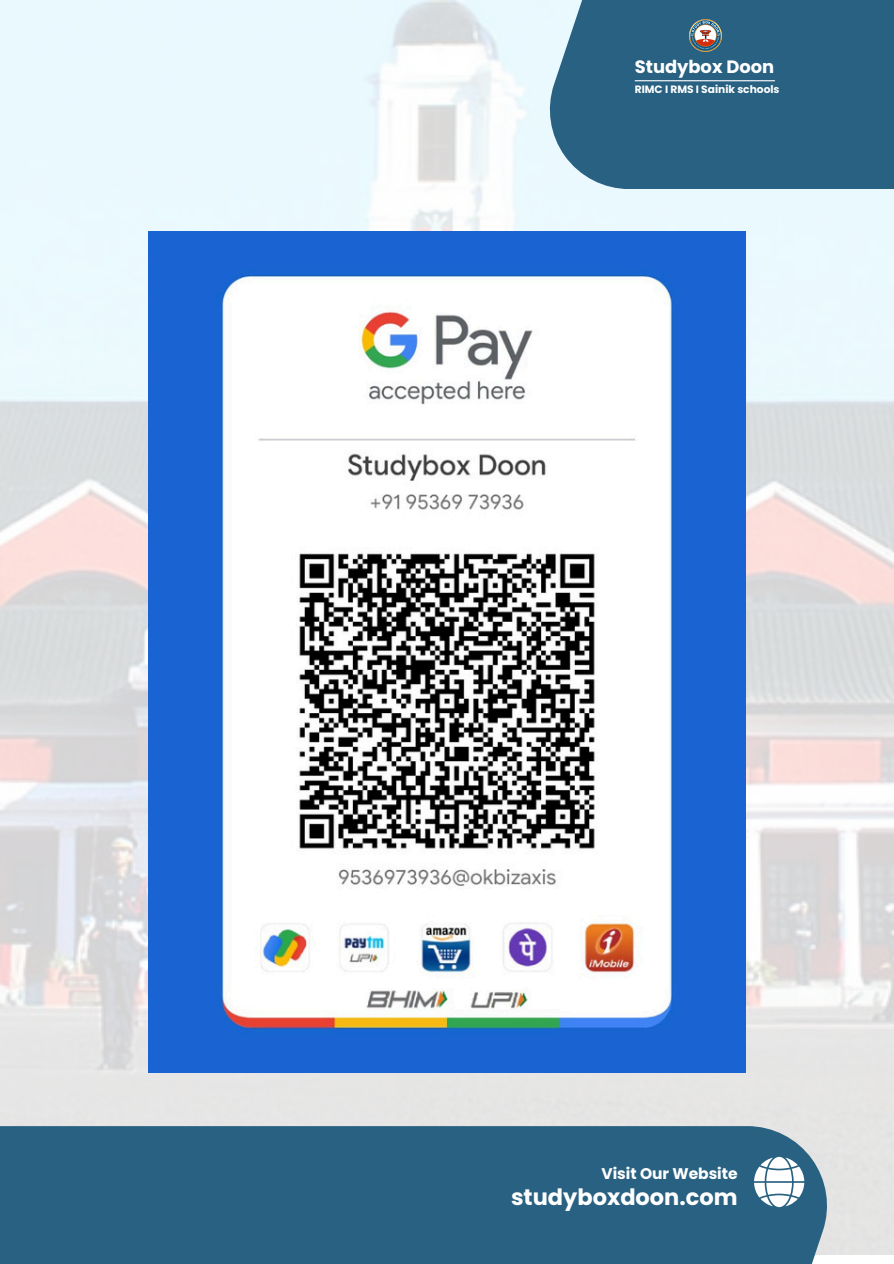
<style>
.page{position:relative;width:894px;height:1264px;background:#fff}
.page>*{position:absolute;margin:0;border:0;box-sizing:border-box;transform-origin:0 0}
.t1{font:700 22.5px "Poppins";color:#fff}
.t2{font:700 17.85px "Poppins";color:#fff}
.t3{font:700 15.45px "Poppins";color:#fff}
.t4{font:700 10.65px "Poppins";color:#fff}
</style>
<div class="page">
<img style="left:0;top:0;width:893px;height:1254px">
<div style="left:548px;top:0;width:345px;height:189px;background:#286181"></div>
<img style="left:689px;top:19px;width:34px;height:33px">
<hr style="left:634px;top:80px;width:140px;height:1px;background:#fff">
<div style="left:0;top:1126px;width:828px;height:137px;background:#286181"></div>
<svg style="left:754px;top:1156px;width:50px;height:51px"></svg>
<img style="left:148px;top:231px;width:597px;height:841px">
<h2 class="t2" style="left:634px;top:54px;width:141px">Studybox Doon</h2>
<p class="t4" style="left:634px;top:82px;width:146px">RIMC I RMS I Sainik schools</p>
<p class="t3" style="left:601px;top:1162px;width:138px">Visit Our Website</p>
<p class="t1" style="left:511px;top:1181px;width:228px">studyboxdoon.com</p>
</div>
